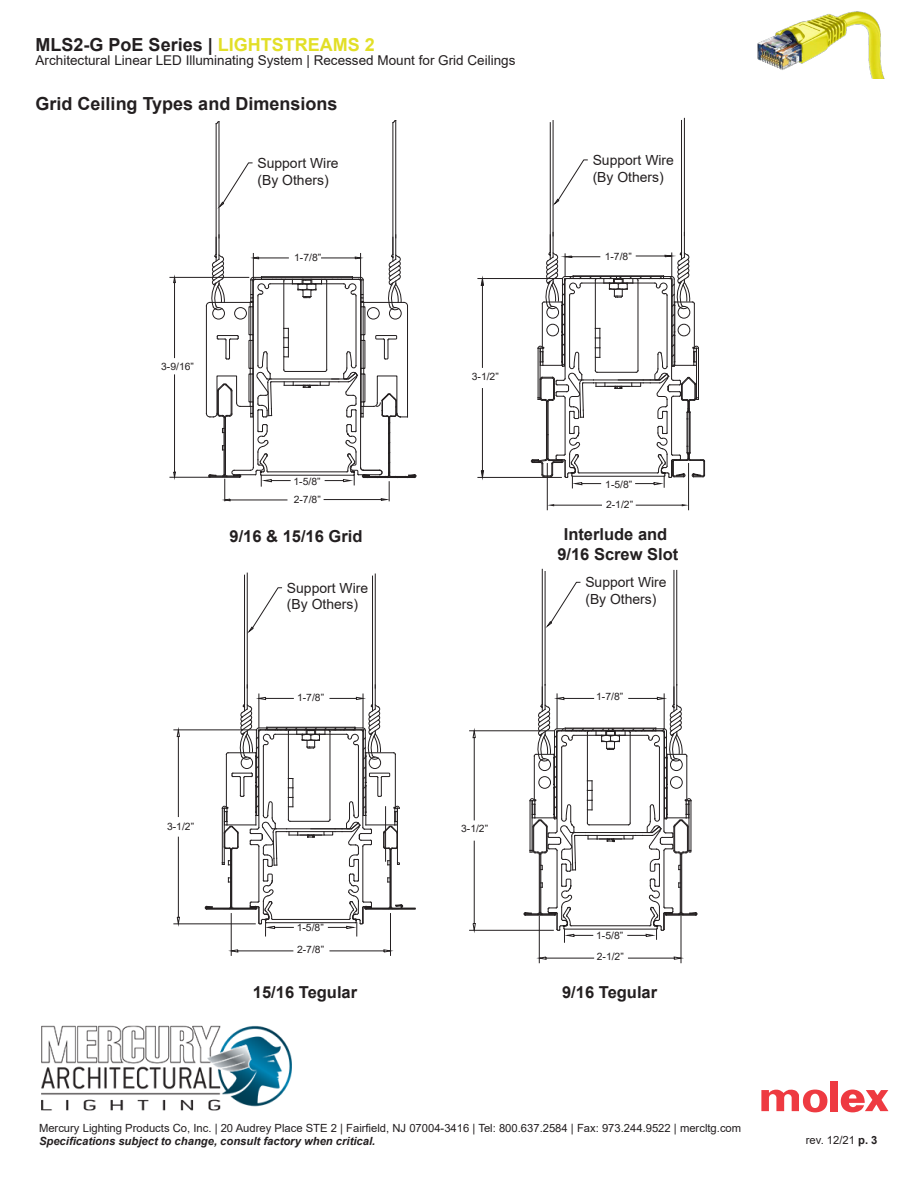
<style>
.page{position:relative;width:918px;height:1188px;background:#fff}
.page>*{position:absolute;margin:0;border:0;box-sizing:border-box;transform-origin:0 0}
.Paragraph_Style_3{font:700 18px "Arial";color:#231f20}
.Paragraph_Style_3-2{font:700 16.5px/19.8px "Arial";color:#231f20;text-align:center}
.t1{font:13.95px/16.6px "Arial";color:#231f20}
.Paragraph_Style_3-3{font:13.5px "Arial";color:#231f20}
.t2{font:11.25px "Arial";color:#231f20}
.t3{font:italic 700 11.25px "Arial";color:#231f20}
.t4{font:10.2px "Arial";color:#231f20}
.s1{color:#e2df27}
.s2{font-weight:700}
</style>
<div class="page">
<img style="left:41px;top:1025px;width:251px;height:86px">
<div style="left:830px;top:1081px;width:8px;height:30px;background:#ee3a41"></div>
<svg style="left:761px;top:1089px;width:66px;height:23px"></svg>
<svg style="left:841px;top:1090px;width:47px;height:22px"></svg>
<img style="left:757px;top:11px;width:128px;height:68px">
<hr style="left:170px;top:477px;width:39px;height:1px;background:#231f20">
<hr style="left:170px;top:277px;width:79px;height:1px;background:#231f20">
<hr style="left:174px;top:375px;width:1px;height:97px;background:#231f20">
<hr style="left:174px;top:283px;width:1px;height:75px;background:#231f20">
<svg style="left:173px;top:471px;width:3px;height:9px"></svg>
<svg style="left:173px;top:274px;width:3px;height:9px"></svg>
<hr style="left:219px;top:122px;width:1px;height:116px;background:#231f20">
<hr style="left:216px;top:124px;width:1px;height:130px;background:#231f20">
<hr style="left:395px;top:121px;width:1px;height:117px;background:#231f20">
<hr style="left:393px;top:123px;width:1px;height:131px;background:#231f20">
<svg style="left:217px;top:162px;width:36px;height:47px"></svg>
<svg style="left:215px;top:121px;width:5px;height:4px"></svg>
<svg style="left:392px;top:120px;width:4px;height:4px"></svg>
<hr style="left:684px;top:118px;width:1px;height:118px;background:#231f20">
<hr style="left:681px;top:120px;width:1px;height:132px;background:#231f20">
<hr style="left:553px;top:121px;width:1px;height:115px;background:#231f20">
<hr style="left:550px;top:123px;width:1px;height:129px;background:#231f20">
<hr style="left:547px;top:464px;width:1px;height:46px;background:#231f20">
<hr style="left:688px;top:464px;width:1px;height:46px;background:#231f20">
<hr style="left:554px;top:505px;width:47px;height:1px;background:#231f20">
<hr style="left:636px;top:505px;width:46px;height:1px;background:#231f20">
<svg style="left:547px;top:504px;width:7px;height:2px"></svg>
<svg style="left:682px;top:504px;width:7px;height:2px"></svg>
<hr style="left:478px;top:477px;width:83px;height:1px;background:#231f20">
<hr style="left:478px;top:278px;width:84px;height:1px;background:#231f20">
<hr style="left:482px;top:389px;width:1px;height:82px;background:#231f20">
<hr style="left:482px;top:285px;width:1px;height:82px;background:#231f20">
<svg style="left:481px;top:470px;width:3px;height:10px"></svg>
<svg style="left:481px;top:275px;width:3px;height:11px"></svg>
<hr style="left:676px;top:570px;width:1px;height:115px;background:#231f20">
<hr style="left:674px;top:570px;width:1px;height:135px;background:#231f20">
<hr style="left:545px;top:572px;width:1px;height:113px;background:#231f20">
<hr style="left:542px;top:569px;width:1px;height:136px;background:#231f20">
<hr style="left:539px;top:916px;width:1px;height:47px;background:#231f20">
<hr style="left:681px;top:916px;width:1px;height:47px;background:#231f20">
<hr style="left:546px;top:958px;width:48px;height:1px;background:#231f20">
<hr style="left:628px;top:958px;width:46px;height:1px;background:#231f20">
<svg style="left:536px;top:956px;width:11px;height:4px"></svg>
<svg style="left:673px;top:956px;width:11px;height:4px"></svg>
<hr style="left:470px;top:930px;width:83px;height:1px;background:#231f20">
<hr style="left:470px;top:730px;width:84px;height:1px;background:#231f20">
<hr style="left:474px;top:841px;width:1px;height:83px;background:#231f20">
<hr style="left:474px;top:738px;width:1px;height:82px;background:#231f20">
<svg style="left:472px;top:923px;width:4px;height:10px"></svg>
<svg style="left:472px;top:728px;width:4px;height:10px"></svg>
<hr style="left:375px;top:574px;width:1px;height:114px;background:#231f20">
<hr style="left:372px;top:576px;width:1px;height:128px;background:#231f20">
<hr style="left:247px;top:573px;width:1px;height:115px;background:#231f20">
<hr style="left:244px;top:575px;width:1px;height:129px;background:#231f20">
<hr style="left:231px;top:914px;width:1px;height:41px;background:#231f20">
<hr style="left:390px;top:914px;width:1px;height:41px;background:#231f20">
<hr style="left:238px;top:951px;width:55px;height:1px;background:#231f20">
<hr style="left:330px;top:951px;width:54px;height:1px;background:#231f20">
<svg style="left:228px;top:949px;width:11px;height:4px"></svg>
<svg style="left:383px;top:949px;width:11px;height:4px"></svg>
<hr style="left:174px;top:924px;width:81px;height:1px;background:#231f20">
<hr style="left:174px;top:730px;width:82px;height:1px;background:#231f20">
<hr style="left:178px;top:837px;width:1px;height:80px;background:#231f20">
<hr style="left:178px;top:737px;width:1px;height:80px;background:#231f20">
<svg style="left:176px;top:917px;width:4px;height:10px"></svg>
<svg style="left:176px;top:727px;width:4px;height:10px"></svg>
<svg style="left:205px;top:685px;width:210px;height:252px"></svg>
<svg style="left:523px;top:684px;width:175px;height:259px"></svg>
<svg style="left:531px;top:232px;width:174px;height:256px"></svg>
<svg style="left:206px;top:235px;width:211px;height:267px"></svg>
<svg style="left:552px;top:159px;width:36px;height:48px"></svg>
<svg style="left:246px;top:587px;width:36px;height:47px"></svg>
<svg style="left:545px;top:582px;width:36px;height:47px"></svg>
<p class="Paragraph_Style_3" style="left:36px;top:32px;width:341px">MLS2-G PoE Series | <span class="s1">LIGHTSTREAMS 2</span></p>
<p class="Paragraph_Style_3-3" style="left:36px;top:51px;width:481px">Architectural Linear LED Illuminating System | Recessed Mount for Grid Ceilings</p>
<p class="Paragraph_Style_3" style="left:36px;top:91px;width:303px">Grid Ceiling Types and Dimensions</p>
<p class="t1" style="left:257px;top:155px;width:83px">Support Wire (By Others)</p>
<p class="t1" style="left:593px;top:152px;width:83px">Support Wire (By Others)</p>
<p class="t4" style="left:294px;top:250px;width:29px">1-7/8”</p>
<p class="t4" style="left:605px;top:249px;width:29px">1-7/8”</p>
<p class="t4" style="left:161px;top:360px;width:34px">3-9/16”</p>
<p class="t4" style="left:472px;top:369px;width:29px">3-1/2”</p>
<p class="t4" style="left:293px;top:474px;width:29px">1-5/8”</p>
<p class="t4" style="left:605px;top:477px;width:29px">1-5/8”</p>
<p class="t4" style="left:294px;top:492px;width:29px">2-7/8”</p>
<p class="t4" style="left:606px;top:497px;width:29px">2-1/2”</p>
<p class="Paragraph_Style_3-2" style="left:230px;top:526px;width:134px">9/16 &amp; 15/16 Grid</p>
<p class="Paragraph_Style_3-2" style="left:557px;top:525px;width:123px">Interlude and<br>9/16 Screw Slot</p>
<p class="t1" style="left:287px;top:579px;width:83px">Support Wire (By Others)</p>
<p class="t1" style="left:585px;top:574px;width:83px">Support Wire (By Others)</p>
<p class="t4" style="left:297px;top:691px;width:29px">1-7/8”</p>
<p class="t4" style="left:596px;top:690px;width:29px">1-7/8”</p>
<p class="t4" style="left:167px;top:820px;width:29px">3-1/2”</p>
<p class="t4" style="left:461px;top:822px;width:29px">3-1/2”</p>
<p class="t4" style="left:297px;top:921px;width:29px">1-5/8”</p>
<p class="t4" style="left:297px;top:943px;width:29px">2-7/8”</p>
<p class="t4" style="left:596px;top:929px;width:29px">1-5/8”</p>
<p class="t4" style="left:597px;top:950px;width:29px">2-1/2”</p>
<p class="Paragraph_Style_3-2" style="left:253px;top:983px;width:106px">15/16 Tegular</p>
<p class="Paragraph_Style_3-2" style="left:562px;top:982px;width:97px">9/16 Tegular</p>
<p class="t2" style="left:39px;top:1120px;width:704px">Mercury Lighting Products Co, Inc. | 20 Audrey Place STE 2 | Fairfield, NJ 07004-3416 | Tel: 800.637.2584 | Fax: 973.244.9522 | mercltg.com</p>
<p class="t3" style="left:39px;top:1134px;width:338px">Specifications subject to change, consult factory when critical.</p>
<p class="t2" style="left:806px;top:1132px;width:73px">rev. 12/21 <span class="s2">p. 3</span></p>
</div>
